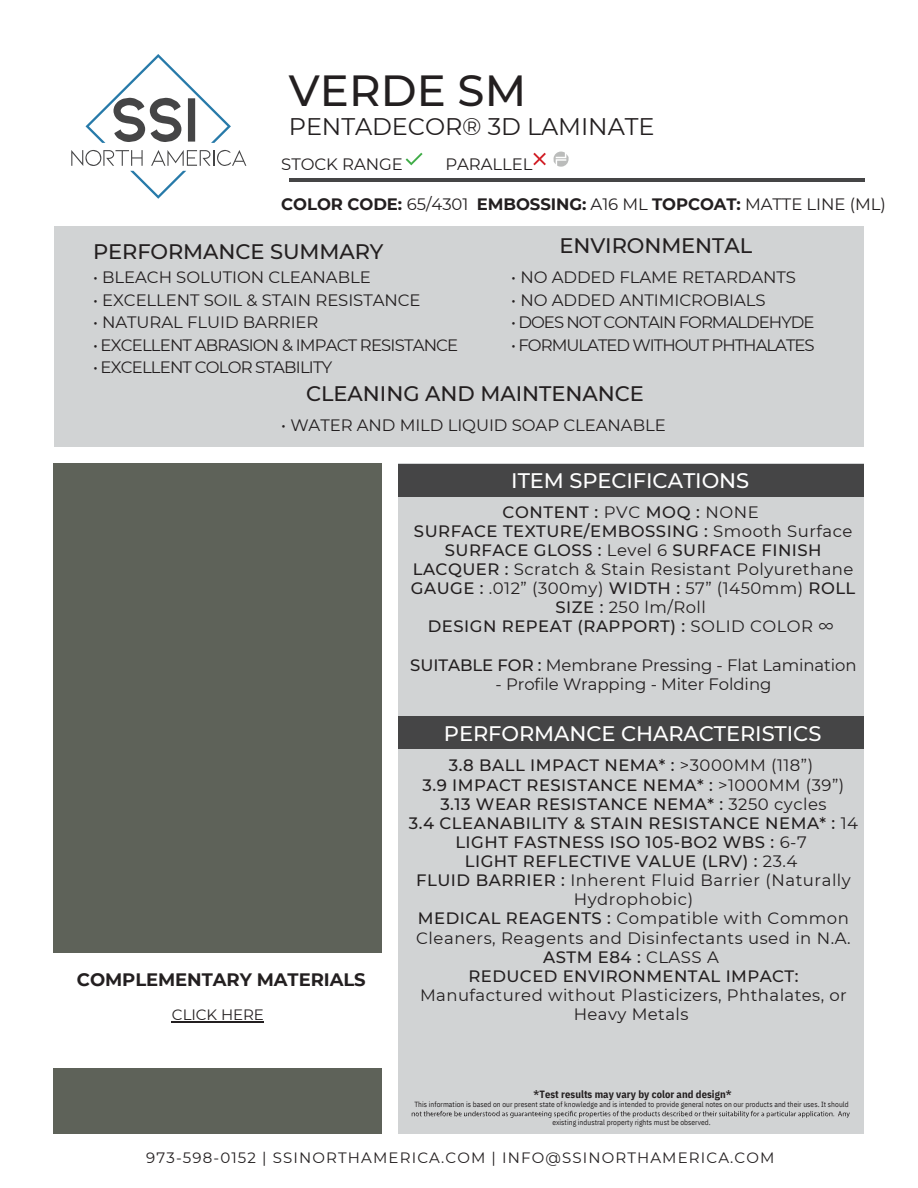
<style>
.page{position:relative;width:918px;height:1188px;background:#fff}
.page>*{position:absolute;margin:0;border:0;box-sizing:border-box;transform-origin:0 0}
.t1{font:500 43.5px "Montserrat";color:#231f20}
.t2{font:24px "Montserrat";letter-spacing:-.005em;color:#231f20}
.t3{font:500 21px "Montserrat";letter-spacing:-.005em;color:#231f20}
.t4{font:500 21px "Montserrat";letter-spacing:-.005em;color:#fff}
.t5{font:700 18px "Montserrat";letter-spacing:-.005em;color:#231f20}
.t6{font:500 16.5px/19.2px "Montserrat";letter-spacing:.03em;color:#231f20;text-align:center}
.t7{font:16.5px "Montserrat";letter-spacing:-.005em;color:#231f20}
.t8{font:16.5px "Montserrat";letter-spacing:-.05em;color:#231f20}
.t9{font:16.5px "Montserrat";letter-spacing:-.06em;color:#231f20}
.t10{font:700 16.5px "Montserrat";letter-spacing:-.005em;color:#231f20}
.t11{font:15px "Montserrat";letter-spacing:.075em;color:#231f20}
.t12{font:15px "Montserrat";letter-spacing:-.005em;color:#231f20}
.t13{font:700 10.5px "IBM Plex Sans Cond";letter-spacing:.005em;color:#231f20}
.t14{font:7.5px "IBM Plex Sans Cond";letter-spacing:.005em;color:#231f20}
.s1{font-weight:400}
.s2{font-weight:500}
</style>
<div class="page">
<svg style="left:86px;top:54px;width:145px;height:89px"></svg>
<svg style="left:71px;top:150px;width:175px;height:49px"></svg>
<div style="left:54px;top:464px;width:328px;height:670px;background:#5e6259"></div>
<div style="left:54px;top:227px;width:810px;height:220px;background:#d1d3d4"></div>
<div style="left:398px;top:464px;width:466px;height:670px;background:#d1d3d4"></div>
<div style="left:398px;top:716px;width:466px;height:32px;background:#454546"></div>
<div style="left:398px;top:464px;width:466px;height:33px;background:#454546"></div>
<svg style="left:412px;top:1111px;width:438px;height:7px"></svg>
<hr style="left:290px;top:178px;width:574px;height:4px;background:#454546">
<svg style="left:554px;top:152px;width:15px;height:15px"></svg>
<svg style="left:406px;top:153px;width:17px;height:12px"></svg>
<svg style="left:533px;top:153px;width:13px;height:12px"></svg>
<div style="left:46px;top:953px;width:343px;height:115px;background:#fff"></div>
<hr style="left:172px;top:1021px;width:92px;height:1px;background:#231f20">
<h5 class="t1" style="left:289px;top:64px;width:239px">VERDE SM</h5>
<h5 class="t2" style="left:289px;top:112px;width:367px">PENTADECOR® 3D LAMINATE</h5>
<h6 class="t7" style="left:281px;top:154px;width:123px">STOCK RANGE</h6>
<h6 class="t7" style="left:445px;top:154px;width:89px">PARALLEL</h6>
<h6 class="t10" style="left:281px;top:194px;width:606px">COLOR CODE: <span class="s1">65/4301</span> EMBOSSING: <span class="s1">A16 ML</span> TOPCOAT: <span class="s1">MATTE LINE (ML)</span></h6>
<p class="t3" style="left:93px;top:238px;width:292px">PERFORMANCE SUMMARY</p>
<h4 class="t7" style="left:93px;top:268px;width:279px">• BLEACH SOLUTION CLEANABLE</h4>
<h4 class="t7" style="left:93px;top:290px;width:329px">• EXCELLENT SOIL &amp; STAIN RESISTANCE</h4>
<h4 class="t7" style="left:93px;top:313px;width:227px">• NATURAL FLUID BARRIER</h4>
<h4 class="t8" style="left:93px;top:335px;width:367px">• EXCELLENT ABRASION &amp; IMPACT RESISTANCE</h4>
<h4 class="t8" style="left:93px;top:358px;width:241px">• EXCELLENT COLOR STABILITY</h4>
<h2 class="t3" style="left:559px;top:233px;width:194px">ENVIRONMENTAL</h2>
<h2 class="t7" style="left:511px;top:268px;width:286px">• NO ADDED FLAME RETARDANTS</h2>
<h2 class="t7" style="left:511px;top:290px;width:256px">• NO ADDED ANTIMICROBIALS</h2>
<h2 class="t9" style="left:511px;top:313px;width:305px">• DOES NOT CONTAIN FORMALDEHYDE</h2>
<h2 class="t9" style="left:511px;top:335px;width:305px">• FORMULATED WITHOUT PHTHALATES</h2>
<h1 class="t3" style="left:306px;top:381px;width:339px">CLEANING AND MAINTENANCE</h1>
<h4 class="t7" style="left:281px;top:415px;width:386px">• WATER AND MILD LIQUID SOAP CLEANABLE</h4>
<h4 class="t4" style="left:511px;top:467px;width:239px">ITEM SPECIFICATIONS</h4>
<p class="t6" style="left:411px;top:502px;width:446px">CONTENT : <span class="s1">PVC</span> MOQ : <span class="s1">NONE<br></span>SURFACE TEXTURE/EMBOSSING : <span class="s1">Smooth Surface </span>SURFACE GLOSS : <span class="s1">Level 6</span> SURFACE FINISH LACQUER : <span class="s1">Scratch &amp; Stain Resistant Polyurethane </span>GAUGE : <span class="s1">.012” (300my)</span> WIDTH : <span class="s1">57” (1450mm)</span> ROLL SIZE : <span class="s1">250 lm/Roll<br></span>DESIGN REPEAT (RAPPORT) : <span class="s1">SOLID COLOR ∞</span></p>
<h2 class="t7" style="left:410px;top:655px;width:448px"><span class="s2">SUITABLE FOR :</span> Membrane Pressing - Flat Lamination</h2>
<h2 class="t7" style="left:496px;top:674px;width:277px">- Profile Wrapping - Miter Folding</h2>
<h2 class="t5" style="left:77px;top:969px;width:290px">COMPLEMENTARY MATERIALS</h2>
<h5 class="t12" style="left:172px;top:1005px;width:94px">CLICK HERE</h5>
<h2 class="t4" style="left:444px;top:720px;width:379px">PERFORMANCE CHARACTERISTICS</h2>
<h4 class="t6" style="left:409px;top:756px;width:451px">3.8 BALL IMPACT NEMA* : <span class="s1">&gt;3000MM (118”)<br></span>3.9 IMPACT RESISTANCE NEMA* : <span class="s1">&gt;1000MM (39”)<br></span>3.13 WEAR RESISTANCE NEMA* : <span class="s1">3250 cycles<br></span>3.4 CLEANABILITY &amp; STAIN RESISTANCE NEMA* : <span class="s1">14<br></span>LIGHT FASTNESS ISO 105-BO2 WBS : <span class="s1">6-7<br></span>LIGHT REFLECTIVE VALUE (LRV) : <span class="s1">23.4<br></span>FLUID BARRIER : <span class="s1">Inherent Fluid Barrier (Naturally Hydrophobic)<br></span>MEDICAL REAGENTS : <span class="s1">Compatible with Common Cleaners, Reagents and Disinfectants used in N.A.<br></span>ASTM E84 : <span class="s1">CLASS A<br></span>REDUCED ENVIRONMENTAL IMPACT:<br><span class="s1">Manufactured without Plasticizers, Phthalates, or Heavy Metals</span></h4>
<p class="t13" style="left:534px;top:1088px;width:199px">*Test results may vary by color and design*</p>
<p class="t14" style="left:414px;top:1099px;width:436px">This information is based on our present state of knowledge and is intended to provide general notes on our products and their uses. It should</p>
<p class="t14" style="left:552px;top:1117px;width:160px">existing industral property rights must be observed.</p>
<h5 class="t11" style="left:146px;top:1149px;width:630px">973-598-0152 | SSINORTHAMERICA.COM | INFO@SSINORTHAMERICA.COM</h5>
</div>
